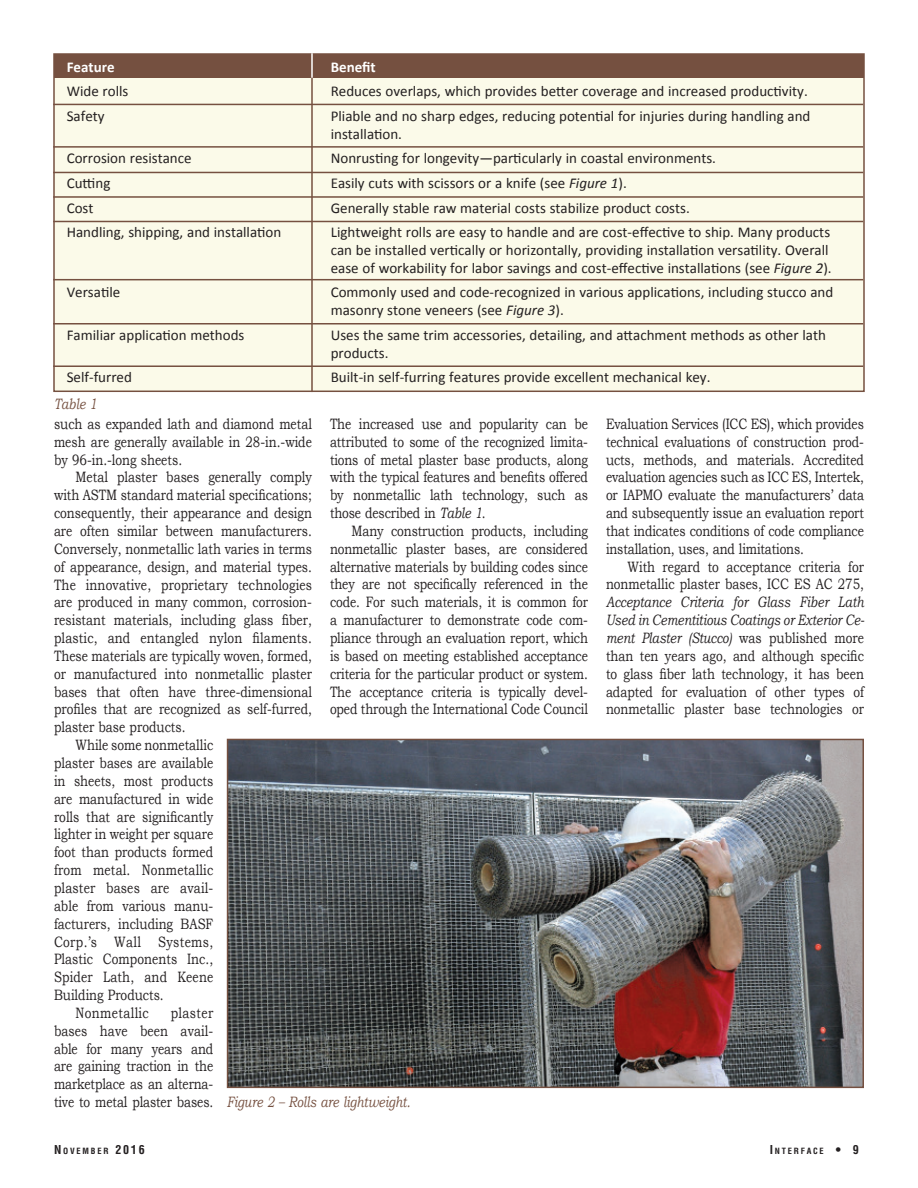
<style>
.page{position:relative;width:918px;height:1188px;background:#fff}
.page>*{position:absolute;margin:0;border:0;box-sizing:border-box;transform-origin:0 0}
.t1{font:15px/17.9px "Bookman Old Style";color:#231f20;text-align:justify;scale:.8 1}
.t2{font:15px/17.9px "Calibri";color:#231f20}
.t3{font:italic 15px "Bookman Old Style";color:#755040;scale:.8 1}
.t4{font:15px "Bookman Old Style";letter-spacing:.03em;color:#231f20;scale:.8 1}
.t5{font:700 15px "Calibri";color:#fff}
.t6{font:700 condensed 8.4px "Helvetica";letter-spacing:.215em;color:#231f20}
.s1{font-style:italic}
.s2{font-size:12px}
</style>
<div class="page">
<img style="left:230px;top:742px;width:631px;height:343px">
<div style="left:227px;top:739px;width:637px;height:349px;border:2px solid #755040"></div>
<div style="left:53px;top:53px;width:812px;height:339px;background:#fbfae9;border:2px solid #755040"></div>
<div style="left:54px;top:54px;width:809px;height:24px;background:#755040"></div>
<hr style="left:53px;top:104px;width:810px;height:1px;background:#755040">
<hr style="left:53px;top:146px;width:810px;height:2px;background:#755040">
<hr style="left:53px;top:172px;width:810px;height:1px;background:#755040">
<hr style="left:53px;top:196px;width:810px;height:2px;background:#755040">
<hr style="left:53px;top:221px;width:810px;height:1px;background:#755040">
<hr style="left:53px;top:279px;width:810px;height:1px;background:#755040">
<hr style="left:53px;top:323px;width:810px;height:2px;background:#755040">
<hr style="left:53px;top:365px;width:810px;height:2px;background:#755040">
<hr style="left:311px;top:78px;width:2px;height:314px;background:#755040">
<hr style="left:311px;top:53px;width:2px;height:25px;background:#fff">
<p class="t5" style="left:67px;top:57px;width:49px">Feature</p>
<p class="t5" style="left:331px;top:57px;width:47px">Benefit</p>
<p class="t2" style="left:67px;top:82px;width:63px">Wide rolls</p>
<p class="t2" style="left:331px;top:82px;width:479px">Reduces overlaps, which provides better coverage and increased productivity.</p>
<p class="t2" style="left:67px;top:107px;width:39px">Safety</p>
<p class="t2" style="left:331px;top:107px;width:481px">Pliable and no sharp edges, reducing potential for injuries during handling and installation.</p>
<p class="t2" style="left:67px;top:150px;width:126px">Corrosion resistance</p>
<p class="t2" style="left:331px;top:150px;width:387px">Nonrusting for longevity—particularly in coastal environments.</p>
<p class="t2" style="left:67px;top:174px;width:45px">Cutting</p>
<p class="t2" style="left:331px;top:174px;width:298px">Easily cuts with scissors or a knife (see <span class="s1">Figure 1</span>).</p>
<p class="t2" style="left:67px;top:199px;width:28px">Cost</p>
<p class="t2" style="left:331px;top:199px;width:361px">Generally stable raw material costs stabilize product costs.</p>
<p class="t2" style="left:67px;top:223px;width:216px">Handling, shipping, and installation</p>
<p class="t2" style="left:331px;top:223px;width:502px">Lightweight rolls are easy to handle and are cost-effective to ship. Many products can be installed vertically or horizontally, providing installation versatility. Overall ease of workability for labor savings and cost-effective installations (see <span class="s1">Figure 2</span>).</p>
<p class="t2" style="left:67px;top:284px;width:55px">Versatile</p>
<p class="t2" style="left:331px;top:284px;width:504px">Commonly used and code-recognized in various applications, including stucco and masonry stone veneers (see <span class="s1">Figure 3</span>).</p>
<p class="t2" style="left:67px;top:326px;width:179px">Familiar application methods</p>
<p class="t2" style="left:331px;top:326px;width:497px">Uses the same trim accessories, detailing, and attachment methods as other lath products.</p>
<p class="t2" style="left:67px;top:369px;width:67px">Self-furred</p>
<p class="t2" style="left:331px;top:369px;width:381px">Built-in self-furring features provide excellent mechanical key.</p>
<p class="t3" style="left:54px;top:395px;width:55px">Table 1</p>
<p class="t1" style="left:330px;top:415px;width:324px">The increased use and popularity can be attributed to some of the recognized limita&shy;tions of metal plaster base products, along with the typical features and benefits offered by nonmetallic lath technology, such as those described in <span class="s1">Table 1</span>.</p>
<p class="t1" style="left:330px;top:522px;width:324px;text-indent:22px">Many construction products, including nonmetallic plaster bases, are considered alternative materials by building codes since they are not specifically referenced in the code. For such materials, it is common for a manufacturer to demonstrate code com&shy;pliance through an evaluation report, which is based on meeting established acceptance criteria for the particular product or system.<br>The acceptance criteria is typically devel&shy;oped through the International Code Council</p>
<p class="t1" style="left:54px;top:415px;width:324px">such as expanded lath and diamond metal mesh are generally available in 28-in.-wide by 96-in.-long sheets.</p>
<p class="t1" style="left:76px;top:468px;width:297px">Metal plaster bases generally comply</p>
<p class="t1" style="left:54px;top:486px;width:324px">with ASTM standard material specifications;</p>
<p class="t1" style="left:54px;top:504px;width:324px">consequently, their appearance and design</p>
<p class="t1" style="left:54px;top:522px;width:324px">are often similar between manufacturers.</p>
<p class="t1" style="left:54px;top:540px;width:324px">Conversely, nonmetallic lath varies in terms</p>
<p class="t1" style="left:54px;top:558px;width:324px">of appearance, design, and material types.</p>
<p class="t1" style="left:54px;top:575px;width:324px">The innovative, proprietary technologies</p>
<p class="t1" style="left:54px;top:593px;width:324px">are produced in many common, corrosion-</p>
<p class="t1" style="left:54px;top:611px;width:324px">resistant materials, including glass fiber,</p>
<p class="t1" style="left:54px;top:629px;width:324px">plastic, and entangled nylon filaments.</p>
<p class="t1" style="left:54px;top:647px;width:324px">These materials are typically woven, formed,</p>
<p class="t1" style="left:54px;top:665px;width:324px">or manufactured into nonmetallic plaster</p>
<p class="t1" style="left:54px;top:683px;width:324px">bases that often have three-dimensional</p>
<p class="t1" style="left:54px;top:700px;width:324px">profiles that are recognized as self-furred,</p>
<p class="t1" style="left:54px;top:718px;width:166px">plaster base products.</p>
<p class="t1" style="left:76px;top:736px;width:174px">While some nonmetallic</p>
<p class="t1" style="left:54px;top:754px;width:201px">plaster bases are available</p>
<p class="t1" style="left:54px;top:772px;width:201px">in sheets, most products</p>
<p class="t1" style="left:54px;top:790px;width:201px">are manufactured in wide</p>
<p class="t1" style="left:54px;top:808px;width:201px">rolls that are significantly</p>
<p class="t1" style="left:54px;top:825px;width:201px">lighter in weight per square</p>
<p class="t1" style="left:54px;top:843px;width:201px">foot than products formed</p>
<p class="t1" style="left:54px;top:861px;width:201px">from metal. Nonmetallic</p>
<p class="t1" style="left:54px;top:879px;width:201px">plaster bases are avail-</p>
<p class="t1" style="left:54px;top:897px;width:201px">able from various manu-</p>
<p class="t1" style="left:54px;top:915px;width:201px">facturers, including BASF</p>
<p class="t4" style="left:54px;top:933px;width:201px">Corp.’s Wall Systems,</p>
<p class="t1" style="left:54px;top:950px;width:201px">Plastic Components Inc.,</p>
<p class="t1" style="left:54px;top:968px;width:201px">Spider Lath, and Keene</p>
<p class="t1" style="left:54px;top:986px;width:139px">Building Products.</p>
<p class="t4" style="left:76px;top:1004px;width:93px">Nonmetallic</p>
<p class="t1" style="left:54px;top:1004px;width:201px;text-indent:117px">plaster bases have been avail&shy;able for many years and are gaining traction in the marketplace as an alterna&shy;tive to metal plaster bases.</p>
<p class="t3" style="left:227px;top:1093px;width:231px">Figure 2 – Rolls are lightweight.</p>
<p class="t1" style="left:606px;top:415px;width:324px">Evaluation Services (ICC ES), which provides technical evaluations of construction prod&shy;ucts, methods, and materials. Accredited evaluation agencies such as ICC ES, Intertek, or IAPMO evaluate the manufacturers’ data and subsequently issue an evaluation report that indicates conditions of code compliance installation, uses, and limitations.</p>
<p class="t1" style="left:606px;top:558px;width:324px;text-align:right">With regard to acceptance criteria for nonmetallic plaster bases, ICC ES AC 275,</p>
<p class="t1" style="left:606px;top:593px;width:324px"><span class="s1">Acceptance Criteria for Glass Fiber Lath Used in Cementitious Coatings or Exterior Ce&shy;ment Plaster (Stucco)</span> was published more than ten years ago, and although specific to glass fiber lath technology, it has been adapted for evaluation of other types of nonmetallic plaster base technologies or</p>
<p class="t6" style="left:54px;top:1146px;width:92px"><span class="s2">N</span> OVEMBER <span class="s2">2016</span></p>
<p class="t6" style="left:770px;top:1146px;width:91px"><span class="s2">I</span>NTERFACE <span class="s2">• 9</span></p>
</div>
